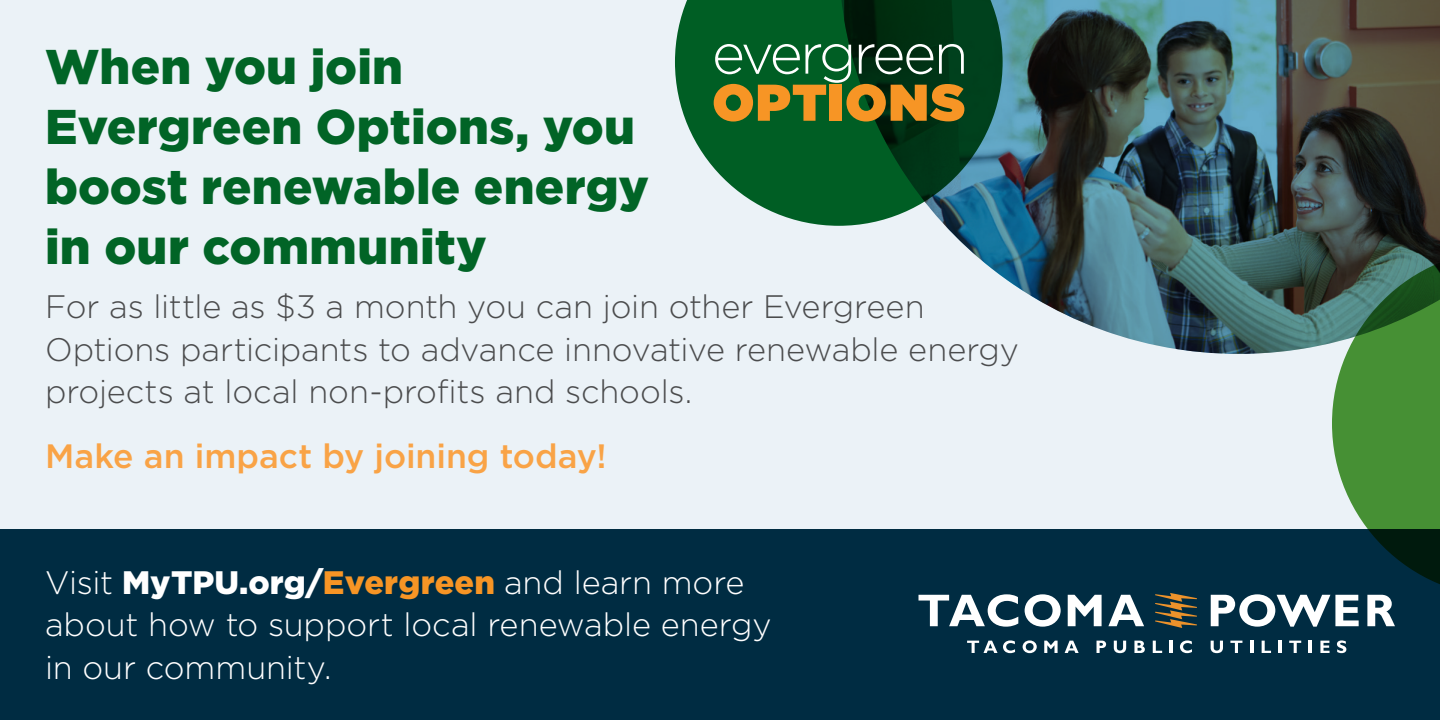
<style>
.page{position:relative;width:1440px;height:720px;background:#ebf2f7}
.page>*{position:absolute;margin:0;border:0;box-sizing:border-box;transform-origin:0 0}
.Light_Subhead{font:300 56.75px "Gotham";letter-spacing:-.06em;color:#fff}
.Light_Subhead-2{font:900 51.5px "Gotham";letter-spacing:.03em;color:#f79525}
.Headline_Heavy{font:900 48.75px/60px "Gotham";letter-spacing:.005em;color:#016426}
.Body_Copy{font:500 33.75px "Gotham";color:#f9a346}
.Body_Copy-2{font:300 32.5px/42.5px "Gotham";letter-spacing:-.005em;color:#4b4c4d}
.Subhead_Heavy{font:300 32.5px/42.5px "Gotham";letter-spacing:-.005em;color:#fff}
.s1{font-weight:900}
.s2{font-weight:900;color:#f79525}
</style>
<div class="page">
<img style="left:945px;top:0;width:495px;height:353px">
<div style="left:0;top:529px;width:1440px;height:191px;background:#002f45"></div>
<svg style="left:967px;top:640px;width:48px;height:13px"></svg>
<svg style="left:1023px;top:640px;width:14px;height:13px"></svg>
<svg style="left:1044px;top:641px;width:14px;height:12px"></svg>
<svg style="left:1065px;top:641px;width:14px;height:12px"></svg>
<svg style="left:1097px;top:641px;width:9px;height:12px"></svg>
<svg style="left:1114px;top:641px;width:12px;height:12px"></svg>
<svg style="left:1134px;top:641px;width:11px;height:12px"></svg>
<svg style="left:1153px;top:641px;width:9px;height:12px"></svg>
<svg style="left:1170px;top:641px;width:3px;height:12px"></svg>
<svg style="left:1180px;top:640px;width:12px;height:13px"></svg>
<svg style="left:1211px;top:641px;width:12px;height:12px"></svg>
<svg style="left:1230px;top:641px;width:12px;height:12px"></svg>
<svg style="left:1250px;top:641px;width:3px;height:12px"></svg>
<svg style="left:1262px;top:641px;width:9px;height:12px"></svg>
<svg style="left:1279px;top:641px;width:3px;height:12px"></svg>
<svg style="left:1289px;top:641px;width:12px;height:12px"></svg>
<svg style="left:1309px;top:641px;width:3px;height:12px"></svg>
<svg style="left:1320px;top:641px;width:10px;height:12px"></svg>
<svg style="left:1337px;top:640px;width:9px;height:13px"></svg>
<svg style="left:1155px;top:593px;width:42px;height:35px"></svg>
<svg style="left:919px;top:594px;width:225px;height:33px"></svg>
<svg style="left:675px;top:0;width:328px;height:226px;background:#1a613c"></svg>
<svg style="left:1211px;top:250px;width:229px;height:377px"></svg>
<p class="Light_Subhead" style="left:712px;top:18px;width:258px">evergreen</p>
<p class="Light_Subhead-2" style="left:712px;top:66px;width:254px">OPTIONS</p>
<p class="Headline_Heavy" style="left:45px;top:36px;width:606px">When you join<br>Evergreen Options, you boost renewable energy in our community</p>
<p class="Body_Copy-2" style="left:45px;top:284px;width:975px">For as little as $3 a month you can join other Evergreen<br>Options participants to advance innovative renewable energy projects at local non-profits and schools.</p>
<p class="Body_Copy" style="left:45px;top:434px;width:563px">Make an impact by joining today!</p>
<p class="Subhead_Heavy" style="left:45px;top:560px;width:728px">Visit <span class="s1">MyTPU.org/</span><span class="s2">Evergreen</span> and learn more about how to support local renewable energy in our community.</p>
</div>
